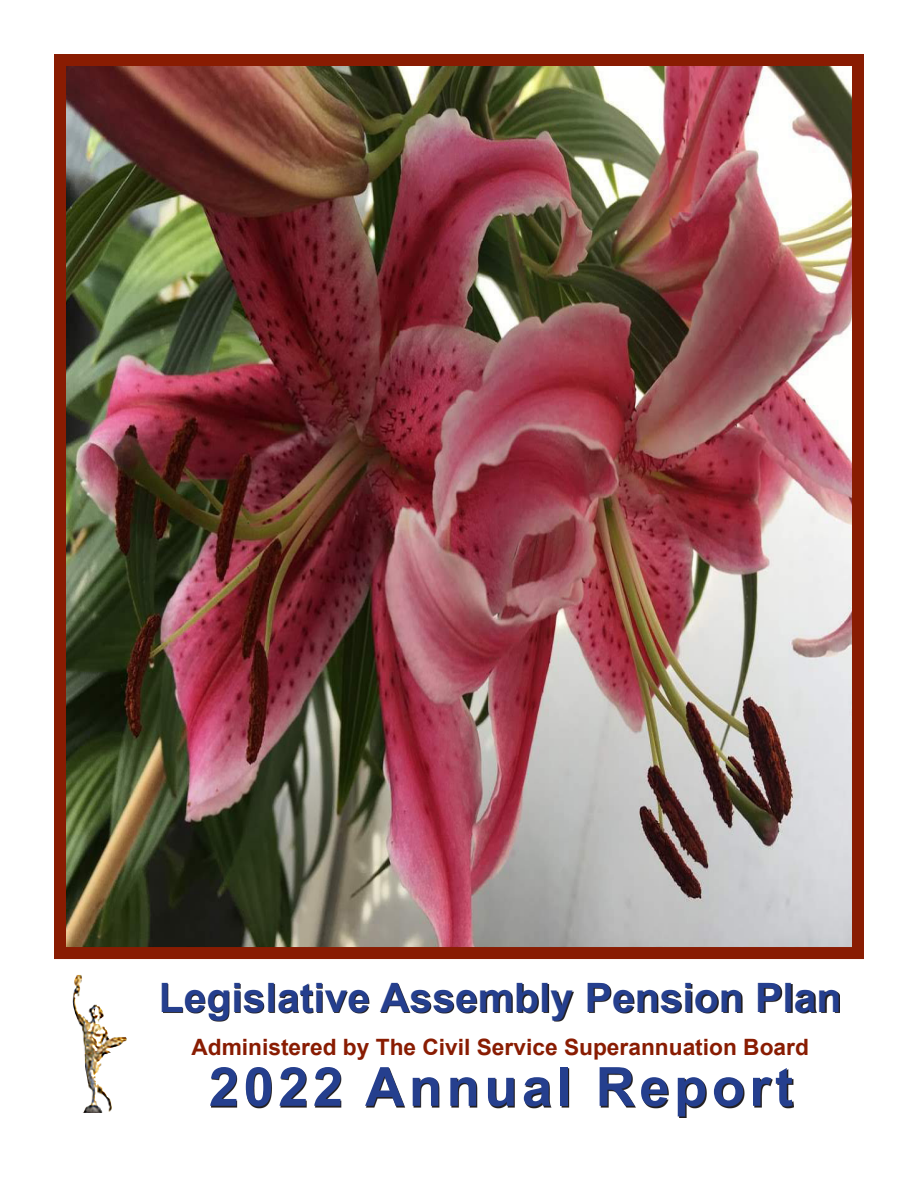
<style>
.page{position:relative;width:918px;height:1188px;background:#fff}
.page>*{position:absolute;margin:0;border:0;box-sizing:border-box;transform-origin:0 0}
.t1{font:700 54px "Arial";letter-spacing:.08em;color:#253f8e}
.t2{font:700 40.5px "Arial";color:#253f8e}
.t3{font:700 22.5px "Arial";color:#891c02}
</style>
<div class="page">
<svg style="left:211px;top:1068px;width:583px;height:50px"></svg>
<img style="left:72px;top:975px;width:55px;height:138px">
<svg style="left:163px;top:984px;width:677px;height:37px"></svg>
<img style="left:54px;top:54px;width:810px;height:905px">
<p class="t2" style="left:159px;top:969px;width:684px">Legislative Assembly Pension Plan</p>
<p class="t3" style="left:191px;top:1031px;width:619px">Administered by The Civil Service Superannuation Board</p>
<p class="t1" style="left:209px;top:1049px;width:586px">2022 Annual Report</p>
</div>
